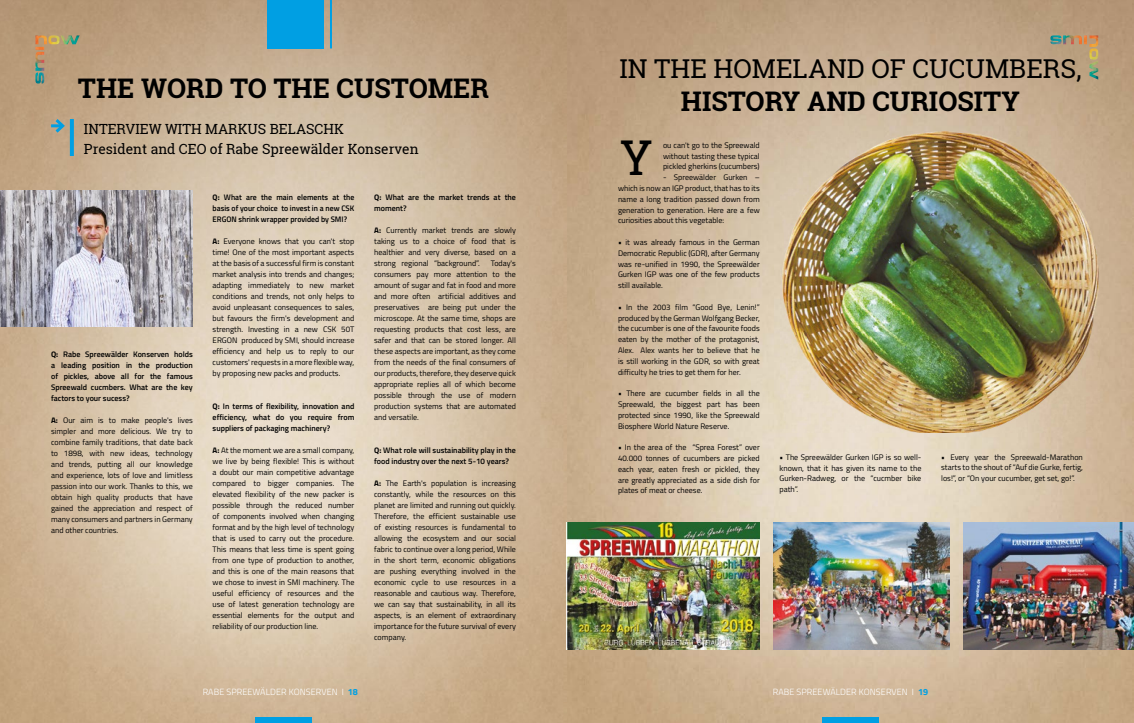
<style>
.page{position:relative;width:1134px;height:723px;background:#fff}
.page>*{position:absolute;margin:0;border:0;box-sizing:border-box;transform-origin:0 0}
.t1{font:48px "Roboto Slab";color:#000}
.t2{font:700 27px "Roboto Slab";color:#000}
.t3{font:26px "Roboto Slab";color:#000}
.t4{font:14px/20px "Roboto Slab";color:#000}
.t5{font:300 9px "Titillium Web";letter-spacing:.01em;color:#fff}
.t6{font:8px/11px "Titillium Web";color:#000;text-align:justify}
.t7{font:600 8px/11px "Titillium Web";color:#000;text-align:justify}
.s1{font-weight:700}
.s2{font-weight:700;color:#009fe3}
</style>
<div class="page">
<img style="left:0;top:0;width:1134px;height:723px">
<div style="left:267px;top:0;width:57px;height:48px;background:#009fe3"></div>
<hr style="left:330px;top:0;width:2px;height:48px;background:#009fe3">
<img style="left:1050px;top:35px;width:48px;height:25px">
<img style="left:35px;top:35px;width:45px;height:48px">
<div style="left:255px;top:717px;width:57px;height:6px;background:#009fe3"></div>
<div style="left:822px;top:717px;width:57px;height:6px;background:#009fe3"></div>
<svg style="left:70px;top:119px;width:4px;height:37px"></svg>
<svg style="left:51px;top:116px;width:16px;height:20px"></svg>
<img style="left:0;top:191px;width:193px;height:136px">
<img style="left:781px;top:132px;width:318px;height:301px">
<img style="left:964px;top:522px;width:170px;height:128px">
<img style="left:774px;top:522px;width:176px;height:128px">
<img style="left:567px;top:522px;width:193px;height:128px">
<h2 class="t2" style="left:78px;top:69px;width:413px">THE WORD TO THE CUSTOMER</h2>
<h3 class="t4" style="left:84px;top:118px;width:336px">INTERVIEW WITH MARKUS BELASCHK<br>President and CEO of Rabe Spreewälder Konserven</h3>
<p class="t7" style="left:51px;top:348px;width:143px"><span class="s1">Q:</span> Rabe Spreewälder Konserven holds a leading position in the production of pickles, above all for the famous Spreewald cucmbers. What are the key factors to your sucess?</p>
<p class="t6" style="left:51px;top:414px;width:143px"><span class="s1">A:</span> Our aim is to make people's lives simpler and more delicious. We try to combine family traditions, that date back to 1898, with new ideas, technology and trends, putting all our knowledge and experience, lots of love and limitless passion into our work. Thanks to this, we obtain high quality products that have gained the appreciation and respect of many consumers and partners in Germany and other countries.</p>
<p class="t7" style="left:213px;top:191px;width:143px"><span class="s1">Q:</span> What are the main elements at the basis of your choice to invest in a new CSK ERGON shrink wrapper provided by SMI?</p>
<p class="t6" style="left:213px;top:235px;width:143px"><span class="s1">A:</span> Everyone knows that you can't stop time! One of the most important aspects at the basis of a successful firm is constant market analysis into trends and changes; adapting immediately to new market conditions and trends, not only helps to avoid unpleasant consequences to sales, but favours the firm's development and strength. Investing in a new CSK 50T ERGON produced by SMI, should increase efficiency and help us to reply to our customers' requests in a more flexible way, by proposing new packs and products.</p>
<p class="t7" style="left:213px;top:400px;width:143px"><span class="s1">Q:</span> In terms of flexibility, innovation and efficiency, what do you require from suppliers of packaging machinery?</p>
<p class="t6" style="left:213px;top:444px;width:143px"><span class="s1">A:</span> At the moment we are a small company, we live by being flexible! This is without a doubt our main competitive advantage compared to bigger companies. The elevated flexibility of the new packer is possible through the reduced number of components involved when changing format and by the high level of technology that is used to carry out the procedure.<br>This means that less time is spent going from one type of production to another, and this is one of the main reasons that we chose to invest in SMI machinery. The useful efficiency of resources and the use of latest generation technology are essential elements for the output and reliability of our production line.</p>
<p class="t7" style="left:374px;top:191px;width:143px"><span class="s1">Q:</span> What are the market trends at the moment?</p>
<p class="t6" style="left:374px;top:224px;width:143px"><span class="s1">A:</span> Currently market trends are slowly taking us to a choice of food that is healthier and very diverse, based on a strong regional “background”.</p>
<p class="t6" style="left:374px;top:257px;width:143px;text-indent:117px">Today's consumers pay more attention to the amount of sugar and fat in food and more and more often artificial additives and preservatives are being put under the microscope. At the same time, shops are requesting products that cost less, are safer and that can be stored longer. All these aspects are important, as they come from the needs of the final consumers of our products, therefore, they deserve quick appropriate replies all of which become possible through the use of modern production systems that are automated and versatile.</p>
<p class="t7" style="left:374px;top:444px;width:143px"><span class="s1">Q:</span> What role will sustainability play in the food industry over the next 5-10 years?</p>
<p class="t6" style="left:374px;top:477px;width:143px"><span class="s1">A:</span> The Earth's population is increasing constantly, while the resources on this planet are limited and running out quickly.<br>Therefore, the efficient sustainable use of existing resources is fundamental to allowing the ecosystem and our social fabric to continue over a long period, While in the short term, economic obligations are pushing everything involved in the economic cycle to use resources in a reasonable and cautious way. Therefore, we can say that sustainability, in all its aspects, is an element of extraordinary importance for the future survival of every company.</p>
<h3 class="t3" style="left:619px;top:51px;width:463px">IN THE HOMELAND OF CUCUMBERS,</h3>
<h2 class="t2" style="left:681px;top:82px;width:341px">HISTORY AND CURIOSITY</h2>
<p class="t6" style="left:663px;top:139px;width:98px">ou can't go to the Spreewald without tasting these typical pickled gherkins (cucumbers)</p>
<p class="t6" style="left:618px;top:171px;width:143px;text-indent:45px">- Spreewälder Gurken – which is now an IGP product, that has to its name a long tradition passed down from generation to generation. Here are a few curiosities about this vegetable:</p>
<p class="t6" style="left:618px;top:236px;width:143px">• it was already famous in the German Democratic Republic (GDR), after Germany was re-unified in 1990, the Spreewälder Gurken IGP was one of the few products still available.</p>
<p class="t6" style="left:618px;top:301px;width:143px">• In the 2003 film “Good Bye, Lenin!” produced by the German Wolfgang Becker, the cucumber is one of the favourite foods eaten by the mother of the protagonist, Alex. Alex wants her to believe that he is still working in the GDR, so with great difficulty he tries to get them for her.</p>
<p class="t6" style="left:618px;top:387px;width:143px">• There are cucumber fields in all the Spreewald, the biggest part has been protected since 1990, like the Spreewald Biosphere World Nature Reserve.</p>
<p class="t6" style="left:618px;top:441px;width:143px">• In the area of the “Sprea Forest” over 40.000 tonnes of cucumbers are picked each year, eaten fresh or pickled, they are greatly appreciated as a side dish for plates of meat or cheese.</p>
<h1 class="t1" style="left:620px;top:124px;width:35px">Y</h1>
<p class="t6" style="left:780px;top:451px;width:143px">• The Spreewälder Gurken IGP is so well&shy;known, that it has given its name to the Gurken-Radweg, or the “cucmber bike path”.</p>
<p class="t6" style="left:941px;top:451px;width:143px">• Every year the Spreewald-Marathon starts to the shout of “Auf die Gurke, fertig, los!”, or “On your cucumber, get set, go!”.</p>
<p class="t5" style="left:203px;top:685px;width:157px">RABE SPREEWÄLDER KONSERVEN I <span class="s2">18</span></p>
<p class="t5" style="left:773px;top:685px;width:157px">RABE SPREEWÄLDER KONSERVEN I <span class="s2">19</span></p>
</div>
